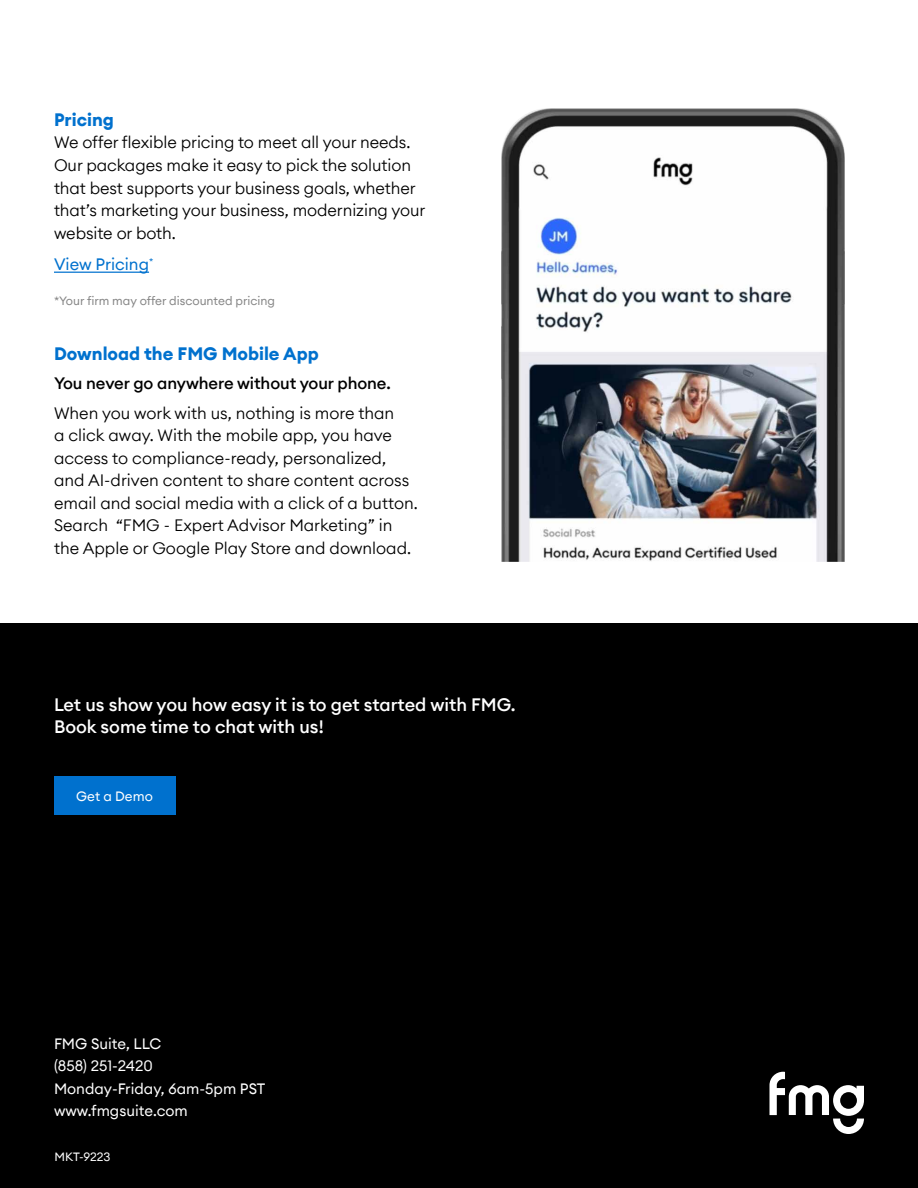
<style>
.page{position:relative;width:918px;height:1188px;background:#fff}
.page>*{position:absolute;margin:0;border:0;box-sizing:border-box;transform-origin:0 0}
.t1{font:500 18px/21.6px "Euclid Circular A";color:#fff}
.t2{font:700 18px "Euclid Circular A";color:#0071ce}
.t3{font:300 16.5px/22.5px "Euclid Circular A";color:#000}
.t4{font:500 16.5px "Euclid Circular A";letter-spacing:-.005em;color:#000}
.t5{font:16.5px "Euclid Circular A";color:#0071ce}
.t6{font:15px/22.5px "Euclid Circular A";color:#fff}
.t7{font:13.5px "Euclid Circular A";color:#fff}
.t8{font:12px "Euclid Circular A";color:#878787}
.t9{font:12px "Euclid Circular A";color:#fff}
</style>
<div class="page">
<div style="left:0;top:623px;width:918px;height:565px;background:#000"></div>
<svg style="left:770px;top:1072px;width:94px;height:62px"></svg>
<hr style="left:54px;top:272px;width:95px;height:1px;background:#0071ce">
<img style="left:501px;top:108px;width:344px;height:454px">
<div style="left:54px;top:777px;width:121px;height:38px;background:#0071ce"></div>
<p class="t2" style="left:54px;top:108px;width:61px">Pricing</p>
<p class="t3" style="left:54px;top:131px;width:373px">We offer flexible pricing to meet all your needs.<br>Our packages make it easy to pick the solution that best supports your business goals, whether that’s marketing your business, modernizing your website or both.</p>
<p class="t5" style="left:54px;top:254px;width:101px">View Pricing<sup>*</sup></p>
<p class="t8" style="left:54px;top:293px;width:223px">*Your firm may offer discounted pricing</p>
<p class="t2" style="left:54px;top:342px;width:266px">Download the FMG Mobile App</p>
<p class="t4" style="left:54px;top:373px;width:338px">You never go anywhere without your phone.</p>
<p class="t3" style="left:54px;top:401px;width:365px">When you work with us, nothing is more than<br>a click away. With the mobile app, you have access to compliance-ready, personalized, and AI-driven content to share content across email and social media with a click of a button.<br>Search “FMG - Expert Advisor Marketing” in the Apple or Google Play Store and download.</p>
<p class="t1" style="left:54px;top:694px;width:463px">Let us show you how easy it is to get started with FMG.<br>Book some time to chat with us!</p>
<p class="t7" style="left:76px;top:788px;width:78px">Get a Demo</p>
<p class="t6" style="left:54px;top:1032px;width:213px">FMG Suite, LLC<br>(858) 251-2420<br>Monday-Friday, 6am-5pm PST www.fmgsuite.com</p>
<p class="t9" style="left:55px;top:1149px;width:58px">MKT-9223</p>
</div>
